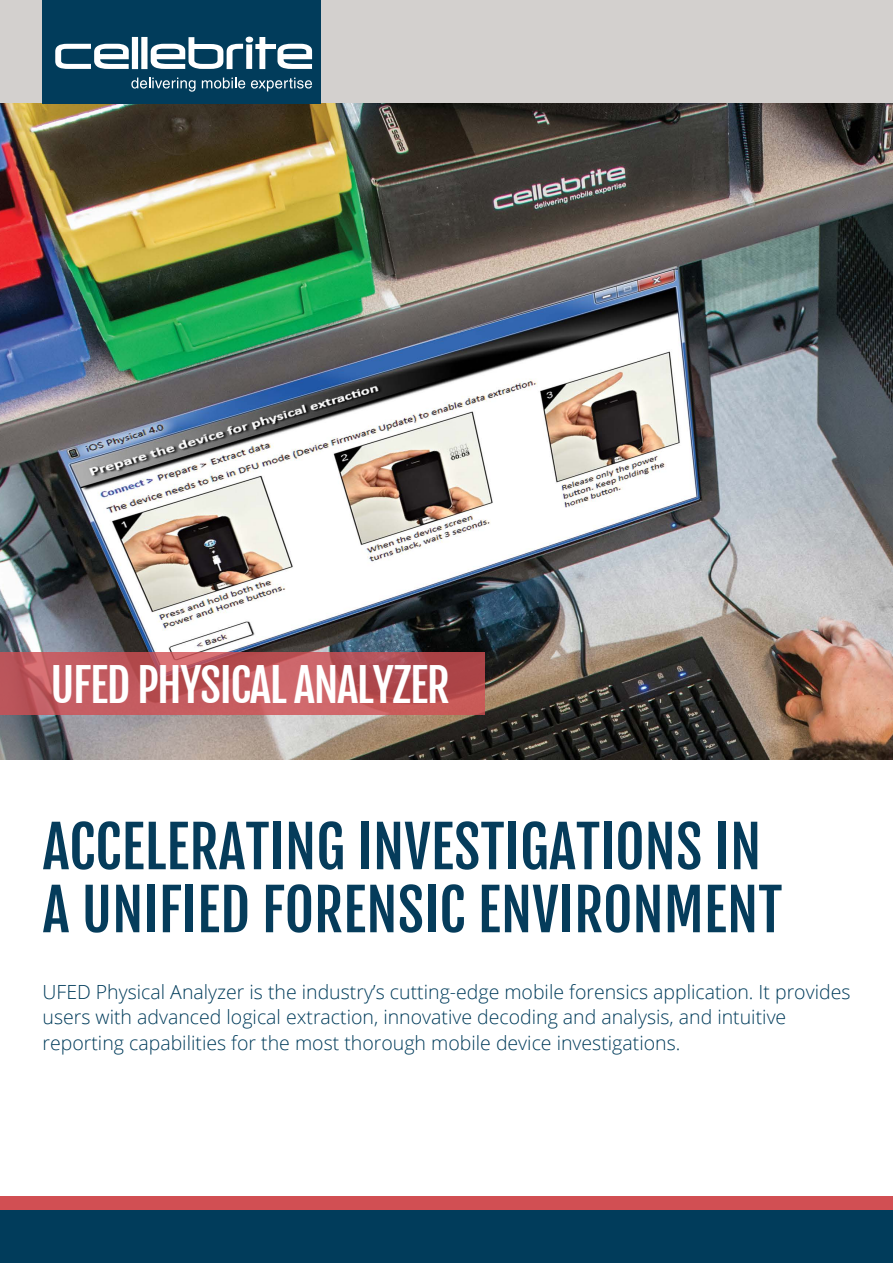
<style>
.page{position:relative;width:893px;height:1263px;background:#fff}
.page>*{position:absolute;margin:0;border:0;box-sizing:border-box;transform-origin:0 0}
.t1{font:57px/63px "Fjalla One";color:#053c5b}
.t2{font:45px "Fjalla One";letter-spacing:-.03em;color:#fff}
.t3{font:300 19.5px/25.5px "Open Sans";color:#013c5b}
</style>
<div class="page">
<div style="left:0;top:0;width:893px;height:103px;background:#d3d0ce"></div>
<img style="left:0;top:103px;width:893px;height:656px">
<div style="left:43px;top:0;width:278px;height:103px;background:#013c5b"></div>
<div style="left:141px;top:37px;width:6px;height:32px;background:#fff"></div>
<svg style="left:151px;top:37px;width:161px;height:32px"></svg>
<svg style="left:55px;top:44px;width:74px;height:25px"></svg>
<div style="left:132px;top:37px;width:6px;height:32px;background:#fff"></div>
<svg style="left:131px;top:78px;width:64px;height:14px"></svg>
<svg style="left:202px;top:78px;width:43px;height:11px"></svg>
<svg style="left:251px;top:78px;width:61px;height:13px"></svg>
<div style="left:0;top:1199px;width:893px;height:64px;background:#013c5b"></div>
<div style="left:0;top:1196px;width:893px;height:14px;background:#d14f53"></div>
<svg style="left:0;top:652px;width:485px;height:62px;background:#be565a"></svg>
<h2 class="t2" style="left:51px;top:658px;width:401px">UFED PHYSICAL ANALYZER</h2>
<h1 class="t1" style="left:43px;top:815px;width:741px">ACCELERATING INVESTIGATIONS IN<br>A UNIFIED FORENSIC ENVIRONMENT</h1>
<p class="t3" style="left:43px;top:978px;width:809px">UFED Physical Analyzer is the industry’s cutting-edge mobile forensics application. It provides users with advanced logical extraction, innovative decoding and analysis, and intuitive reporting capabilities for the most thorough mobile device investigations.</p>
</div>
